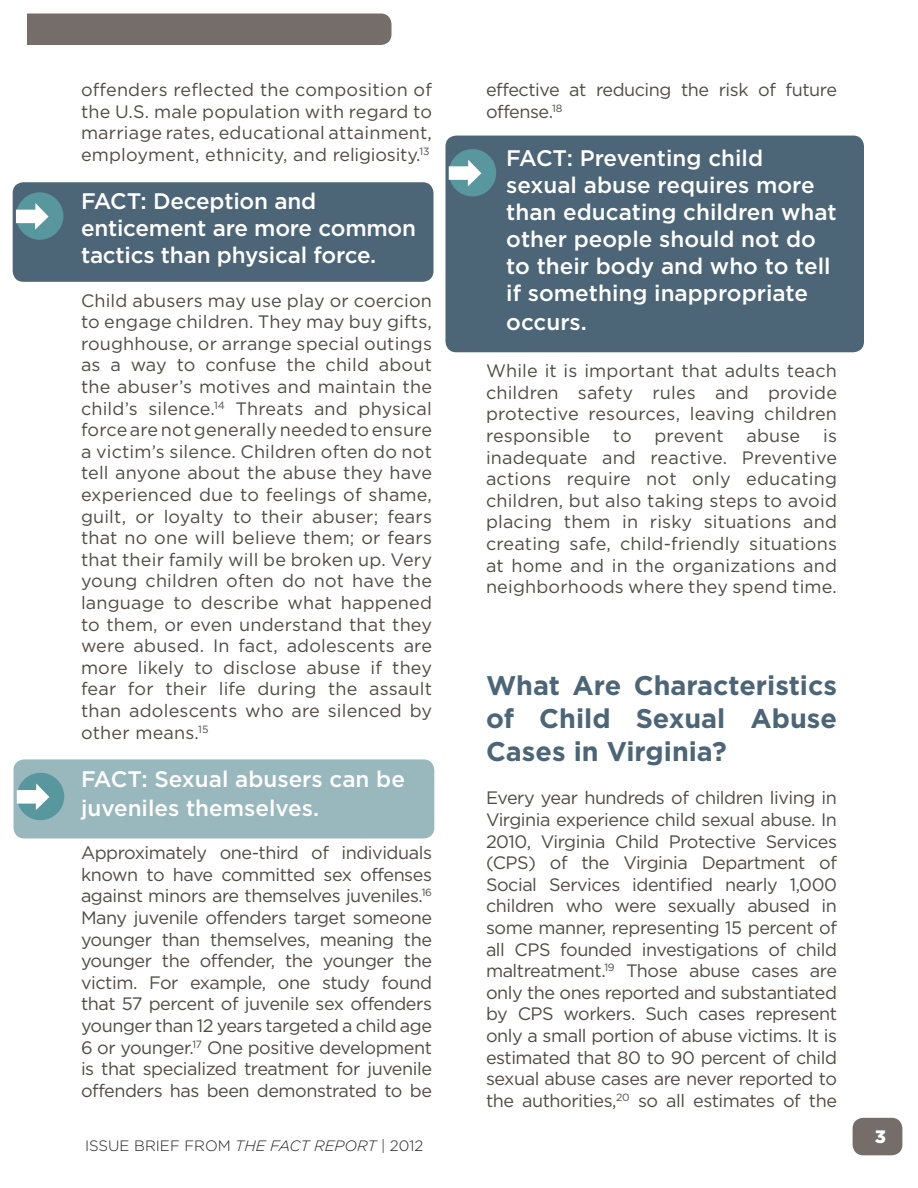
<style>
.page{position:relative;width:918px;height:1188px;background:#fff}
.page>*{position:absolute;margin:0;border:0;box-sizing:border-box;transform-origin:0 0}
.Paragraph_Style_1{font:700 27px/33px "Gotham";color:#4c6577;text-align:justify}
.Main_body_paragraph{font:500 22.5px/27.3px "Gotham";color:#fff}
.Paragraph_Style_1-2{font:18px/21.6px "Gotham";letter-spacing:-.005em;color:#504b47;text-align:justify}
.Paragraph_Style_1-3{font:18px/21.6px "Gotham";letter-spacing:-.025em;color:#504b47}
.t1{font:900 18px "Gotham";color:#fff}
.t2{font:300 15px "Gotham";color:#231f20}
.s1{font-style:italic}
</style>
<div class="page">
<div style="left:853px;top:1118px;width:49px;height:37px;background:#756d69;border-radius:11px"></div>
<div style="left:27px;top:14px;width:365px;height:31px;background:#756d69"></div>
<div style="left:13px;top:182px;width:420px;height:100px;background:#4c6577;border-radius:11px"></div>
<div style="left:16px;top:192px;width:47px;height:48px;background:#58979d;border-radius:50%"></div>
<svg style="left:16px;top:203px;width:33px;height:27px"></svg>
<div style="left:14px;top:759px;width:420px;height:79px;background:#98b8be;border-radius:11px"></div>
<div style="left:17px;top:773px;width:47px;height:47px;background:#58979d;border-radius:50%"></div>
<svg style="left:17px;top:783px;width:32px;height:27px"></svg>
<div style="left:446px;top:136px;width:418px;height:216px;background:#4c6577;border-radius:11px"></div>
<div style="left:449px;top:149px;width:47px;height:47px;background:#58979d;border-radius:50%"></div>
<svg style="left:449px;top:160px;width:32px;height:26px"></svg>
<p class="Paragraph_Style_1-2" style="left:81px;top:79px;width:353px">offenders reflected the composition of the U.S. male population with regard to marriage rates, educational attainment, employment, ethnicity, and religiosity.<sup>13</sup></p>
<p class="Main_body_paragraph" style="left:81px;top:187px;width:337px">FACT: Deception and enticement are more common tactics than physical force.</p>
<p class="Paragraph_Style_1-2" style="left:81px;top:289px;width:353px">Child abusers may use play or coercion to engage children. They may buy gifts, roughhouse, or arrange special outings as a way to confuse the child about the abuser’s motives and maintain the child’s silence.<sup>14</sup> Threats and physical force are not generally needed to ensure a victim’s silence. Children often do not tell anyone about the abuse they have experienced due to feelings of shame, guilt, or loyalty to their abuser; fears that no one will believe them; or fears that their family will be broken up. Very young children often do not have the language to describe what happened to them, or even understand that they were abused. In fact, adolescents are more likely to disclose abuse if they fear for their life during the assault than adolescents who are silenced by other means.<sup>15</sup></p>
<p class="Main_body_paragraph" style="left:81px;top:764px;width:325px;line-height:28.8px">FACT: Sexual abusers can be juveniles themselves.</p>
<p class="Paragraph_Style_1-2" style="left:81px;top:842px;width:353px">Approximately one-third of individuals known to have committed sex offenses against minors are themselves juveniles.<sup>16<br></sup>Many juvenile offenders target someone younger than themselves, meaning the younger the offender, the younger the victim. For example, one study found that 57 percent of juvenile sex offenders younger than 12 years targeted a child age 6 or younger.<sup>17</sup> One positive development is that specialized treatment for juvenile offenders has been demonstrated to be</p>
<p class="t2" style="left:85px;top:1137px;width:340px">ISSUE BRIEF FROM <span class="s1">THE FACT REPORT</span> | 2012</p>
<p class="Paragraph_Style_1-3" style="left:486px;top:79px;width:353px">effective at reducing the risk of future offense.<sup>18</sup></p>
<p class="Main_body_paragraph" style="left:506px;top:144px;width:332px">FACT: Preventing child sexual abuse requires more than educating children what other people should not do to their body and who to tell if something inappropriate occurs.</p>
<p class="Paragraph_Style_1-2" style="left:486px;top:360px;width:353px">While it is important that adults teach children safety rules and provide protective resources, leaving children responsible</p>
<p class="Paragraph_Style_1-2" style="left:613px;top:424px;width:20px">to</p>
<p class="Paragraph_Style_1-2" style="left:654px;top:424px;width:71px">prevent</p>
<p class="Paragraph_Style_1-2" style="left:746px;top:424px;width:55px">abuse</p>
<p class="Paragraph_Style_1-2" style="left:486px;top:424px;width:353px;text-indent:337px">is inadequate and reactive. Preventive actions require not only educating children, but also taking steps to avoid placing them in risky situations and creating safe, child-friendly situations at home and in the organizations and neighborhoods where they spend time.</p>
<p class="Paragraph_Style_1" style="left:486px;top:668px;width:352px">What Are Characteristics of Child Sexual Abuse Cases in Virginia?</p>
<p class="Paragraph_Style_1-2" style="left:486px;top:787px;width:353px">Every year hundreds of children living in Virginia experience child sexual abuse. In 2010, Virginia Child Protective Services (CPS) of the Virginia Department of Social Services identified nearly 1,000 children who were sexually abused in some manner, representing 15 percent of all CPS founded investigations of child maltreatment.<sup>19</sup> Those abuse cases are only the ones reported and substantiated by CPS workers. Such cases represent only a small portion of abuse victims. It is estimated that 80 to 90 percent of child sexual abuse cases are never reported to the authorities,<sup>20</sup> so all estimates of the</p>
<p class="t1" style="left:875px;top:1126px;width:13px">3</p>
</div>
